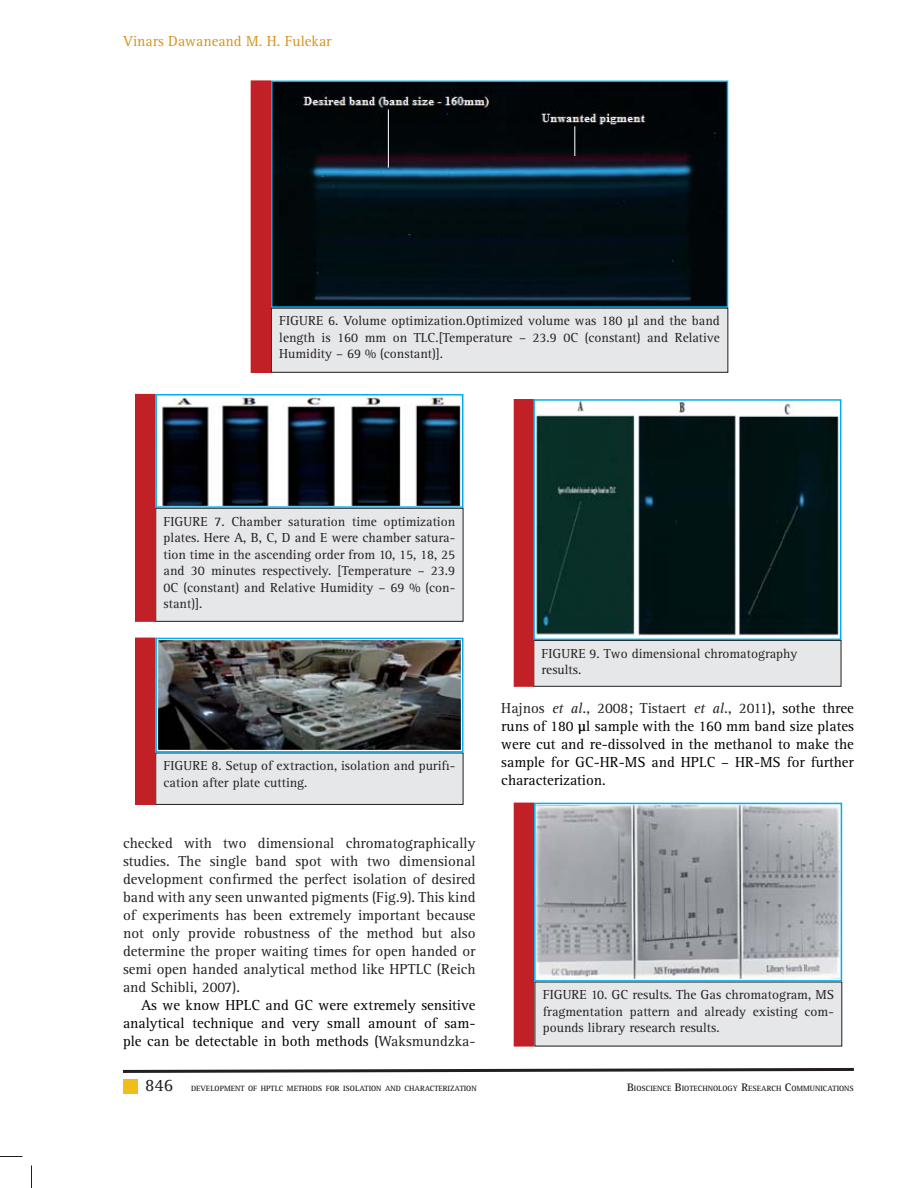
<style>
.page{position:relative;width:918px;height:1188px;background:#fff}
.page>*{position:absolute;margin:0;border:0;box-sizing:border-box;transform-origin:0 0}
.t1{font:18px "Rotis Serif Std";color:#231f20}
.t2{font:15px/18px "Rotis Serif Std";color:#231f20;text-align:justify}
.t3{font:15px/18px "Rotis Serif Std";color:#000;text-align:justify}
.t4{font:15px "Rotis Serif Std";color:#d6931d}
.t5{font:13.5px/16.5px "Rotis Serif Std";color:#231f20;text-align:justify}
.t6{font:700 7.8px "Rotis Serif Std";color:#231f20}
.s1{color:#231f20}
.s2{font-style:italic;color:#231f20}
.s3{font-weight:700}
.s4{font-size:11.25px}
</style>
<div class="page">
<div style="left:123px;top:1079px;width:15px;height:15px;background:#f0bd1b"></div>
<svg style="left:123px;top:1067px;width:731px;height:6px"></svg>
<div style="left:271px;top:308px;width:457px;height:64px;background:#e6e7e8"></div>
<div style="left:271px;top:308px;width:457px;height:65px;border:1px solid #231f20"></div>
<div style="left:251px;top:81px;width:20px;height:291px;background:#c02026"></div>
<img style="left:274px;top:84px;width:451px;height:221px">
<div style="left:271px;top:81px;width:457px;height:227px;border:2px solid #00aeef"></div>
<div style="left:156px;top:508px;width:307px;height:113px;background:#e6e7e8"></div>
<div style="left:155px;top:508px;width:308px;height:114px;border:1px solid #231f20"></div>
<div style="left:135px;top:394px;width:20px;height:227px;background:#c02026"></div>
<img style="left:161px;top:397px;width:299px;height:108px">
<div style="left:155px;top:394px;width:308px;height:114px;border:2px solid #00aeef"></div>
<div style="left:156px;top:753px;width:307px;height:51px;background:#e6e7e8"></div>
<div style="left:155px;top:753px;width:308px;height:52px;border:1px solid #231f20"></div>
<div style="left:135px;top:638px;width:20px;height:166px;background:#c02026"></div>
<img style="left:158px;top:641px;width:302px;height:109px">
<div style="left:155px;top:638px;width:308px;height:115px;border:2px solid #00aeef"></div>
<div style="left:534px;top:640px;width:307px;height:46px;background:#e6e7e8"></div>
<div style="left:533px;top:640px;width:308px;height:47px;border:1px solid #231f20"></div>
<div style="left:514px;top:400px;width:20px;height:286px;background:#c02026"></div>
<img style="left:536px;top:402px;width:302px;height:234px">
<div style="left:533px;top:399px;width:308px;height:241px;border:2px solid #00aeef"></div>
<div style="left:514px;top:803px;width:20px;height:243px;background:#c02026"></div>
<div style="left:535px;top:982px;width:307px;height:64px;background:#e6e7e8"></div>
<img style="left:537px;top:806px;width:302px;height:173px">
<div style="left:534px;top:803px;width:308px;height:179px;border:2px solid #00aeef"></div>
<svg style="left:0;top:1156px;width:22px;height:1px"></svg>
<svg style="left:31px;top:1166px;width:1px;height:22px"></svg>
<p class="t4" style="left:123px;top:35px;width:210px">Vinars Dawaneand M. H. Fulekar</p>
<p class="t5" style="left:279px;top:314px;width:442px">FIGURE 6. Volume optimization.Optimized volume was 180 μl and the band length is 160 mm on TLC.[Temperature – 23.9 0C (constant) and Relative Humidity – 69 % (constant)].</p>
<p class="t5" style="left:164px;top:514px;width:293px">FIGURE 7. Chamber saturation time optimization plates. Here A, B, C, D and E were chamber satura&shy;tion time in the ascending order from 10, 15, 18, 25 and 30 minutes respectively. [Temperature – 23.9<br>0C (constant) and Relative Humidity – 69 % (con&shy;stant)].</p>
<p class="t5" style="left:164px;top:759px;width:293px">FIGURE 8. Setup of extraction, isolation and purifi&shy;cation after plate cutting.</p>
<p class="t5" style="left:542px;top:646px;width:258px">FIGURE 9. Two dimensional chromatography results.</p>
<p class="t3" style="left:501px;top:701px;width:354px"><span class="s1">Hajnos</span> <span class="s2">et al.</span><span class="s1">, 2008; Tistaert</span> <span class="s2">et al.</span><span class="s1">, 2011</span>), sothe three runs of 180 <span class="s3">μ</span>l sample with the 160 mm band size plates were cut and re-dissolved in the methanol to make the sample for GC-HR-MS and HPLC – HR-MS for further characterization.</p>
<p class="t2" style="left:123px;top:835px;width:354px">checked with two dimensional chromatographically studies. The single band spot with two dimensional development confirmed the perfect isolation of desired band with any seen unwanted pigments (Fig.9). This kind of experiments has been extremely important because not only provide robustness of the method but also determine the proper waiting times for open handed or semi open handed analytical method like HPTLC (Reich and Schibli, 2007).</p>
<p class="t3" style="left:123px;top:997px;width:354px;text-indent:18px">As we know HPLC and GC were extremely sensitive analytical technique and very small amount of sam&shy;ple can be detectable in both methods (<span class="s1">Waksmundzka-</span></p>
<p class="t5" style="left:543px;top:988px;width:293px">FIGURE 10. GC results. The Gas chromatogram, MS fragmentation pattern and already existing com&shy;pounds library research results.</p>
<h1 class="t1" style="left:145px;top:1078px;width:30px">846</h1>
<p class="t6" style="left:191px;top:1085px;width:287px">DEVELOPMENT OF HPTLC METHODS FOR ISOLATION AND CHARACTERIZATION</p>
<p class="t6" style="left:627px;top:1085px;width:228px"><span class="s4">B</span>IOSCIENCE <span class="s4">B</span>IOTECHNOLOGY <span class="s4">R</span>ESEARCH <span class="s4">C</span>OMMUNICATIONS</p>
</div>
